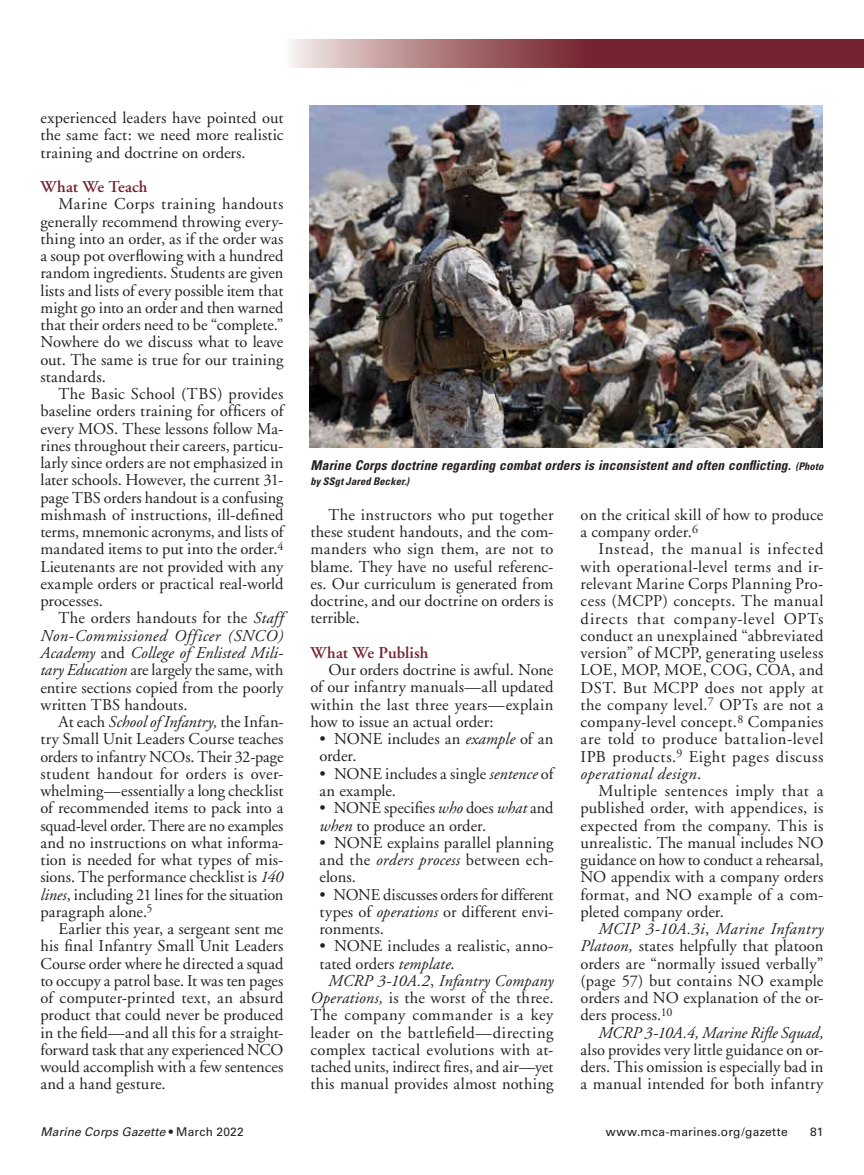
<style>
.page{position:relative;width:864px;height:1175px;background:#fff}
.page>*{position:absolute;margin:0;border:0;box-sizing:border-box;transform-origin:0 0}
.t1{font:16.5px/17.2px "Adobe Garamond";letter-spacing:.005em;color:#231f20;text-align:justify}
.t2{font:16.5px "Adobe Garamond";letter-spacing:.025em;color:#231f20}
.t3{font:italic 16.5px "Adobe Garamond";color:#231f20}
.t4{font:600 16.5px "Adobe Garamond";letter-spacing:.005em;color:#752331}
.t5{font:italic 700 condensed 13.5px "Univers";letter-spacing:.01em;color:#231f20}
.t6{font:12px "Univers";letter-spacing:.02em;color:#231f20}
.t7{font:italic 12px "Univers";letter-spacing:.015em;color:#231f20}
.t8{font:italic 700 condensed 10.5px "Univers";letter-spacing:.015em;color:#231f20}
.s1{font-style:italic}
.s2{font-size:10.5px}
.s3{font-style:normal}
</style>
<div class="page">
<svg style="left:290px;top:40px;width:574px;height:28px;background:#94535b"></svg>
<img style="left:310px;top:105px;width:513px;height:343px">
<p class="t1" style="left:40px;top:110px;width:245px">experienced leaders have pointed out the same fact: we need more realistic training and doctrine on orders.</p>
<p class="t4" style="left:40px;top:178px;width:109px">What We Teach</p>
<p class="t1" style="left:40px;top:196px;width:245px;text-indent:18px">Marine Corps training handouts generally recommend throwing every&shy;thing into an order, as if the order was a soup pot overflowing with a hundred random ingredients. Students are given lists and lists of every possible item that might go into an order and then warned that their orders need to be “complete.” Nowhere do we discuss what to leave out. The same is true for our training standards.</p>
<p class="t1" style="left:40px;top:386px;width:245px;text-indent:18px">The Basic School (TBS) provides baseline orders training for officers of every MOS. These lessons follow Ma&shy;rines throughout their careers, particu&shy;larly since orders are not emphasized in later schools. However, the current 31- page TBS orders handout is a confusing mishmash of instructions, ill-defined terms, mnemonic acronyms, and lists of mandated items to put into the order.<sup>4<br></sup>Lieutenants are not provided with any example orders or practical real-world processes.</p>
<p class="t1" style="left:40px;top:610px;width:245px;text-indent:18px">The orders handouts for the <span class="s1">Staff Non-Commissioned Officer (SNCO)<br>Academy</span> and <span class="s1">College of Enlisted Mili&shy;tary Education</span> are largely the same, with entire sections copied from the poorly written TBS handouts.</p>
<p class="t1" style="left:40px;top:713px;width:245px;text-indent:18px">At each <span class="s1">School of Infantry,</span> the Infan&shy;try Small Unit Leaders Course teaches orders to infantry NCOs. Their 32-page student handout for orders is over&shy;whelming—essentially a long checklist of recommended items to pack into a squad-level order. There are no examples and no instructions on what informa&shy;tion is needed for what types of mis&shy;sions. The performance checklist is <span class="s1">140 lines</span>, including 21 lines for the situation paragraph alone.<sup>5</sup></p>
<p class="t1" style="left:40px;top:920px;width:245px;text-indent:18px">Earlier this year, a sergeant sent me his final Infantry Small Unit Leaders Course order where he directed a squad to occupy a patrol base. It was ten pages of computer-printed text, an absurd product that could never be produced in the field—and all this for a straight&shy;forward task that any experienced NCO would accomplish with a few sentences and a hand gesture.</p>
<p class="t5" style="left:310px;top:457px;width:514px">Marine Corps doctrine regarding combat orders is inconsistent and often conflicting. <span class="s2">(Photo</span></p>
<p class="t8" style="left:311px;top:474px;width:100px">by SSgt Jared Becker.)</p>
<p class="t1" style="left:311px;top:506px;width:244px;text-indent:18px">The instructors who put together these student handouts, and the com&shy;manders who sign them, are not to blame. They have no useful referenc&shy;es. Our curriculum is generated from doctrine, and our doctrine on orders is terrible.</p>
<p class="t4" style="left:311px;top:643px;width:119px">What We Publish</p>
<p class="t1" style="left:311px;top:662px;width:245px;text-indent:18px">Our orders doctrine is awful. None of our infantry manuals—all updated within the last three years—explain how to issue an actual order:</p>
<p class="t1" style="left:319px;top:730px;width:235px">• NONE includes an <span class="s1">example</span> of an order.</p>
<p class="t1" style="left:320px;top:765px;width:236px">• NONE includes a single <span class="s1">sentence</span> of an example.</p>
<p class="t1" style="left:320px;top:800px;width:235px">• NONE specifies <span class="s1">who</span> does <span class="s1">what</span> and <span class="s1">when</span> to produce an order.</p>
<p class="t1" style="left:319px;top:834px;width:236px">• NONE explains parallel planning and the <span class="s1">orders process</span> between ech&shy;elons.</p>
<p class="t1" style="left:319px;top:886px;width:236px">• NONE discusses orders for different types of <span class="s1">operations</span> or different envi&shy;ronments.</p>
<p class="t1" style="left:319px;top:938px;width:236px">• NONE includes a realistic, anno-</p>
<p class="t1" style="left:319px;top:955px;width:137px">tated orders <span class="s1">template</span>.</p>
<p class="t3" style="left:329px;top:971px;width:227px">MCRP 3-10A.2<span class="s3">,</span> Infantry Company</p>
<p class="t1" style="left:311px;top:989px;width:244px"><span class="s1">Operations,</span> is the worst of the three.</p>
<p class="t2" style="left:311px;top:1006px;width:244px">The company commander is a key</p>
<p class="t2" style="left:311px;top:1023px;width:245px">leader on the battlefield—directing</p>
<p class="t1" style="left:311px;top:1041px;width:244px">complex tactical evolutions with at-</p>
<p class="t1" style="left:310px;top:1058px;width:245px">tached units, indirect fires, and air—yet</p>
<p class="t1" style="left:310px;top:1076px;width:245px">this manual provides almost nothing</p>
<p class="t1" style="left:581px;top:506px;width:244px">on the critical skill of how to produce a company order.<sup>6</sup></p>
<p class="t1" style="left:580px;top:541px;width:245px;text-indent:18px">Instead, the manual is infected with operational-level terms and ir&shy;relevant Marine Corps Planning Pro&shy;cess (MCPP) concepts. The manual directs that company-level OPTs conduct an unexplained “abbreviated version” of MCPP, generating useless LOE, MOP, MOE, COG, COA, and DST. But MCPP does not apply at the company level.<sup>7</sup> OPTs are not a company-level concept.<sup>8</sup> Companies are told to produce battalion-level IPB products.<sup>9</sup> Eight pages discuss <span class="s1">operational design</span>.</p>
<p class="t1" style="left:580px;top:782px;width:245px;text-indent:18px">Multiple sentences imply that a published order, with appendices, is expected from the company. This is unrealistic. The manual includes NO guidance on how to conduct a rehearsal, NO appendix with a company orders format, and NO example of a com&shy;pleted company order.</p>
<p class="t1" style="left:580px;top:920px;width:245px;text-indent:18px"><span class="s1">MCIP 3-10A.3i</span>, <span class="s1">Marine Infantry Platoon,</span> states helpfully that platoon orders are “normally issued verbally” (page 57) but contains NO example orders and NO explanation of the or&shy;ders process.<sup>10</sup></p>
<p class="t3" style="left:599px;top:1023px;width:227px">MCRP 3-10A.4, Marine Rifle Squad,</p>
<p class="t1" style="left:580px;top:1041px;width:245px">also provides very little guidance on or&shy;ders. This omission is especially bad in a manual intended for both infantry</p>
<p class="t7" style="left:40px;top:1124px;width:205px">Marine Corps Gazette <span class="s3">• March 2022</span></p>
<p class="t6" style="left:606px;top:1124px;width:183px">www.mca-marines.org/gazette</p>
<p class="t6" style="left:810px;top:1124px;width:15px">81</p>
</div>
